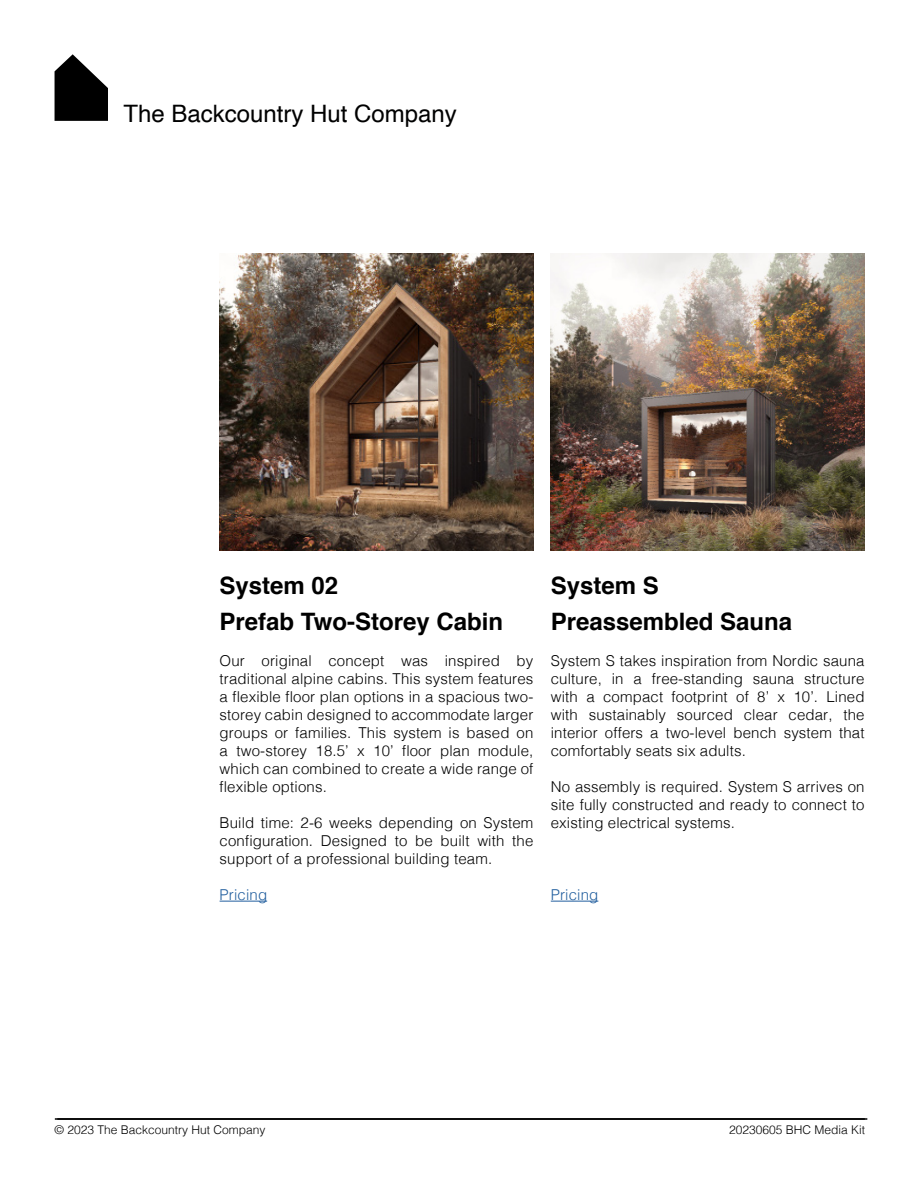
<style>
.page{position:relative;width:918px;height:1188px;background:#fff}
.page>*{position:absolute;margin:0;border:0;box-sizing:border-box;transform-origin:0 0}
.t1{font:700 24px/36px "Helvetica";color:#000}
.t2{font:24px "Helvetica";color:#000101}
.t3{font:300 15px/18px "Helvetica";letter-spacing:.01em;color:#000;text-align:justify}
.t4{font:300 15px "Helvetica";letter-spacing:.01em;color:#215e9e}
.t5{font:300 12px "Helvetica";color:#000}
</style>
<div class="page">
<svg style="left:55px;top:54px;width:53px;height:67px"></svg>
<hr style="left:55px;top:1118px;width:810px;height:2px;background:#000">
<hr style="left:220px;top:901px;width:47px;height:1px;background:#215e9e">
<hr style="left:57px;top:1118px;width:810px;height:2px;background:#000">
<hr style="left:551px;top:901px;width:47px;height:1px;background:#215e9e">
<img style="left:220px;top:254px;width:313px;height:297px">
<img style="left:551px;top:254px;width:314px;height:297px">
<h1 class="t2" style="left:124px;top:95px;width:335px">The Backcountry Hut Company</h1>
<h1 class="t1" style="left:220px;top:568px;width:285px">System 02<br>Prefab Two-Storey Cabin</h1>
<p class="t3" style="left:220px;top:651px;width:315px">Our original concept was inspired by traditional alpine cabins. This system features a flexible floor plan options in a spacious two&shy;storey cabin designed to accommodate larger groups or families. This system is based on a two-storey 18.5’ x 10’ floor plan module, which can combined to create a wide range of flexible options.</p>
<p class="t3" style="left:220px;top:813px;width:315px">Build time: 2-6 weeks depending on System configuration. Designed to be built with the support of a professional building team.</p>
<p class="t4" style="left:220px;top:882px;width:49px">Pricing</p>
<h1 class="t1" style="left:551px;top:568px;width:243px">System S<br>Preassembled Sauna</h1>
<p class="t3" style="left:551px;top:651px;width:315px">System S takes inspiration from Nordic sauna culture, in a free-standing sauna structure with a compact footprint of 8’ x 10’. Lined with sustainably sourced clear cedar, the interior offers a two-level bench system that comfortably seats six adults.</p>
<p class="t3" style="left:551px;top:777px;width:315px">No assembly is required. System S arrives on site fully constructed and ready to connect to existing electrical systems.</p>
<p class="t4" style="left:551px;top:882px;width:49px">Pricing</p>
<p class="t5" style="left:55px;top:1119px;width:213px">© 2023 The Backcountry Hut Company</p>
<p class="t5" style="left:729px;top:1119px;width:138px">20230605 BHC Media Kit</p>
</div>
